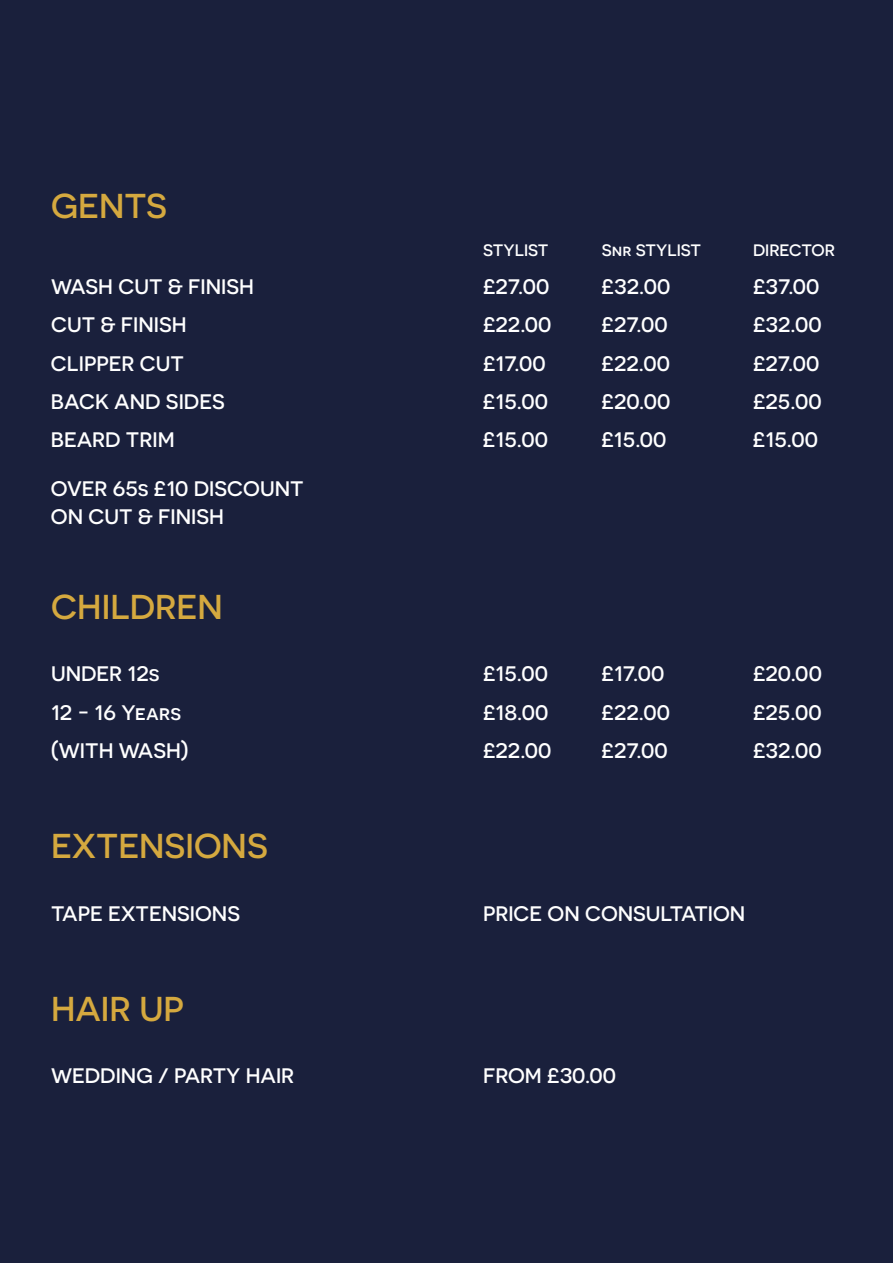
<style>
.page{position:relative;width:893px;height:1263px;background:#1a203c}
.page>*{position:absolute;margin:0;border:0;box-sizing:border-box;transform-origin:0 0}
.t1{font:500 34.5px "Novecentosanswide";color:#d5a93f}
.t2{font:500 21px/28px "Novecentosanswide";color:#fff}
.t3{font:500 16.5px "Novecentosanswide";color:#fff}
</style>
<div class="page">
<h1 class="t1" style="left:51px;top:185px;width:117px">GENTS</h1>
<p class="t3" style="left:483px;top:240px;width:67px">STYLIST</p>
<p class="t3" style="left:602px;top:240px;width:101px">Snr STYLIST</p>
<p class="t3" style="left:753px;top:240px;width:83px">DIRECTOR</p>
<p class="t2" style="left:51px;top:272px;width:205px">WASH CUT &amp; FINISH</p>
<p class="t2" style="left:483px;top:272px;width:68px">£27.00</p>
<p class="t2" style="left:602px;top:272px;width:70px">£32.00</p>
<p class="t2" style="left:753px;top:272px;width:68px">£37.00</p>
<p class="t2" style="left:51px;top:311px;width:137px">CUT &amp; FINISH</p>
<p class="t2" style="left:483px;top:311px;width:70px">£22.00</p>
<p class="t2" style="left:601px;top:311px;width:68px">£27.00</p>
<p class="t2" style="left:753px;top:311px;width:70px">£32.00</p>
<p class="t2" style="left:51px;top:349px;width:134px">CLIPPER CUT</p>
<p class="t2" style="left:483px;top:349px;width:64px">£17.00</p>
<p class="t2" style="left:601px;top:349px;width:70px">£22.00</p>
<p class="t2" style="left:753px;top:349px;width:68px">£27.00</p>
<p class="t2" style="left:51px;top:387px;width:175px">BACK AND SIDES</p>
<p class="t2" style="left:483px;top:387px;width:67px">£15.00</p>
<p class="t2" style="left:601px;top:387px;width:70px">£20.00</p>
<p class="t2" style="left:753px;top:387px;width:70px">£25.00</p>
<p class="t2" style="left:51px;top:425px;width:125px">BEARD TRIM</p>
<p class="t2" style="left:483px;top:425px;width:67px">£15.00</p>
<p class="t2" style="left:601px;top:425px;width:67px">£15.00</p>
<p class="t2" style="left:753px;top:425px;width:67px">£15.00</p>
<p class="t2" style="left:51px;top:474px;width:254px">OVER 65s £10 DISCOUNT<br>ON CUT &amp; FINISH</p>
<h1 class="t1" style="left:51px;top:587px;width:173px">CHILDREN</h1>
<p class="t2" style="left:51px;top:660px;width:110px">UNDER 12s</p>
<p class="t2" style="left:483px;top:660px;width:67px">£15.00</p>
<p class="t2" style="left:602px;top:660px;width:64px">£17.00</p>
<p class="t2" style="left:753px;top:660px;width:70px">£20.00</p>
<p class="t2" style="left:51px;top:698px;width:132px">12 - 16 Years</p>
<p class="t2" style="left:483px;top:698px;width:67px">£18.00</p>
<p class="t2" style="left:601px;top:698px;width:70px">£22.00</p>
<p class="t2" style="left:753px;top:698px;width:70px">£25.00</p>
<p class="t2" style="left:51px;top:736px;width:139px">(WITH WASH)</p>
<p class="t2" style="left:483px;top:736px;width:70px">£22.00</p>
<p class="t2" style="left:601px;top:736px;width:68px">£27.00</p>
<p class="t2" style="left:753px;top:736px;width:70px">£32.00</p>
<h1 class="t1" style="left:51px;top:826px;width:218px">EXTENSIONS</h1>
<p class="t2" style="left:51px;top:899px;width:191px">TAPE EXTENSIONS</p>
<p class="t2" style="left:483px;top:899px;width:264px">PRICE ON CONSULTATION</p>
<h1 class="t1" style="left:51px;top:988px;width:134px">HAIR UP</h1>
<p class="t2" style="left:51px;top:1061px;width:245px">WEDDING / PARTY HAIR</p>
<p class="t2" style="left:483px;top:1061px;width:135px">FROM £30.00</p>
</div>
